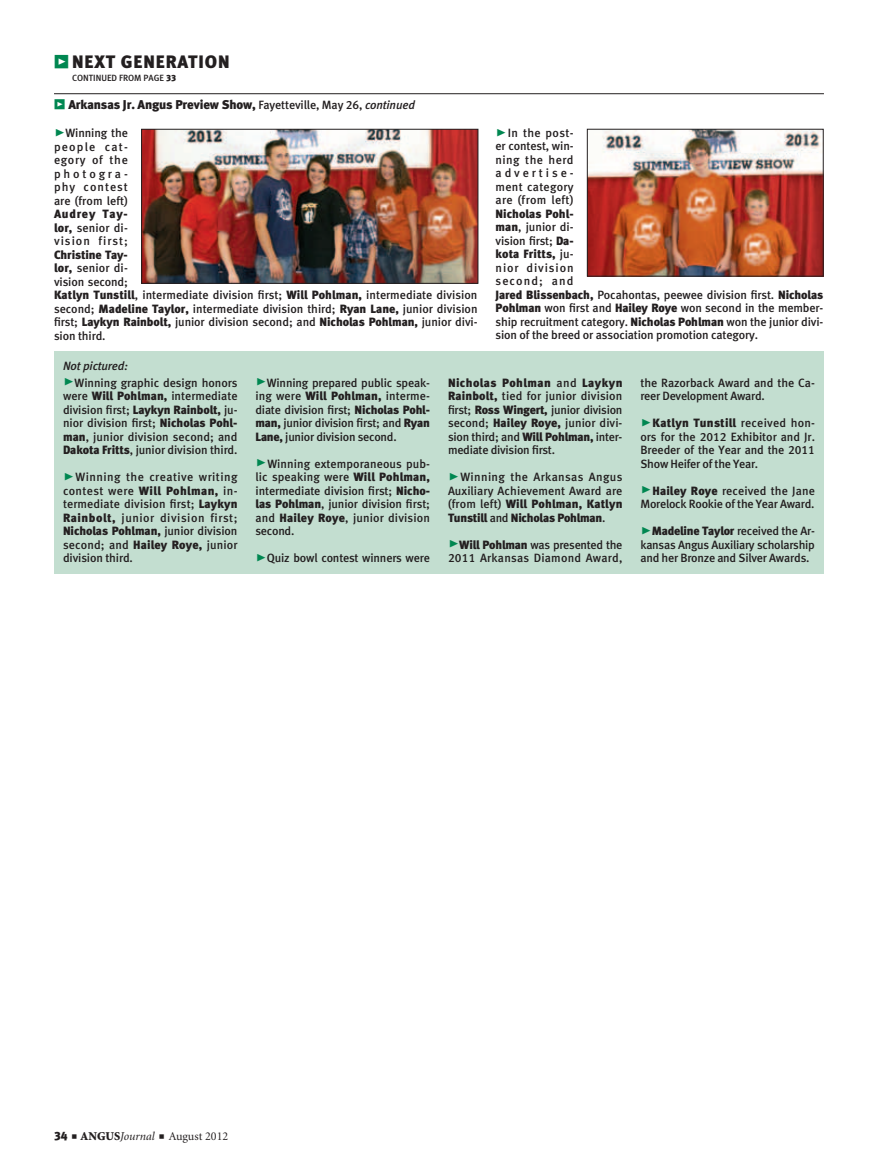
<style>
.page{position:relative;width:878px;height:1168px;background:#fff}
.page>*{position:absolute;margin:0;border:0;box-sizing:border-box;transform-origin:0 0}
.t1{font:18px "Meta Black LF";letter-spacing:.05em;color:#231f20}
.cutlines{font:12.75px "Meta Black LF";letter-spacing:-.01em;color:#231f20}
.cutlines-2{font:12px/13.5px "Meta Medium LF";letter-spacing:-.01em;color:#231f20;text-align:justify}
.cutlines-3{font:12px/13.5px "Meta Medium LF";letter-spacing:.02em;color:#231f20}
.t2{font:12px "Minion";color:#231f20}
.cutlines-4{font:italic 12px "Meta Medium LF";letter-spacing:-.01em;color:#231f20}
.t3{font:9px "Meta Medium LF";color:#231f20}
.s1{font-family:"Meta Black Expert";color:#008751}
.s2{font-family:"Meta Black LF"}
.s3{font-family:"Meta Black Caps Expert";font-size:13.5px;color:#008751}
.s4{font-family:"Meta Medium LF";font-size:12px}
.s5{font-family:"Meta Medium LF";font-style:italic;font-size:12px}
.s6{font-family:"Meta Black Caps Expert";font-size:21px;color:#008751}
.s7{font-weight:900}
.s8{font-style:italic}
</style>
<div class="page">
<img style="left:143px;top:131px;width:333px;height:150px">
<div style="left:141px;top:129px;width:337px;height:154px;border:1px solid #231f20"></div>
<img style="left:589px;top:131px;width:232px;height:143px">
<div style="left:587px;top:129px;width:236px;height:147px;border:1px solid #231f20"></div>
<hr style="left:54px;top:93px;width:770px;height:1px;background:#231f20">
<div style="left:54px;top:352px;width:770px;height:222px;background:#c3ded0"></div>
<p class="t1" style="left:54px;top:51px;width:177px"><span class="s1">z</span> NEXT GENERATION</p>
<p class="t3" style="left:72px;top:73px;width:106px">CONTINUED FROM PAGE <span class="s2">33</span></p>
<p class="cutlines" style="left:54px;top:97px;width:362px"><span class="s3">z</span> Arkansas Jr. Angus Preview Show, <span class="s4">Fayetteville, May 26,</span> <span class="s5">continued</span></p>
<p class="cutlines-2" style="left:54px;top:126px;width:425px;text-align:left"><span class="s6">@</span>Winning the<br>people cat-<br>egory of the<br>photogra-<br>phy contest<br>are (from left)<br><span class="s2">Audrey Tay-<br>lor,</span> senior di-<br>vision first;<br><span class="s2">Christine Tay-<br>lor,</span> senior di-<br>vision second;<br><span class="s2">Katlyn Tunstill</span>, intermediate division first; <span class="s2">Will Pohlman,</span> intermediate division second; <span class="s2">Madeline Taylor,</span> intermediate division third; <span class="s2">Ryan Lane,</span> junior division first; <span class="s2">Laykyn Rainbolt,</span> junior division second; and <span class="s2">Nicholas Pohlman,</span> junior divi&shy;sion third.</p>
<p class="cutlines-2" style="left:495px;top:126px;width:329px;text-align:left"><span class="s6">@</span>In the post-<br>er contest, win-<br>ning the herd<br>advertise-<br>ment category<br>are (from left)<br><span class="s2">Nicholas Pohl-<br>man</span>, junior di-<br>vision first; <span class="s2">Da-<br>kota Fritts,</span> ju-<br>nior division<br>second; and<br><span class="s2">Jared Blissenbach,</span> Pocahontas, peewee division first. <span class="s2">Nicholas<br>Pohlman</span> won first and <span class="s2">Hailey Roye</span> won second in the member&shy;ship recruitment category. <span class="s2">Nicholas Pohlman</span> won the junior divi&shy;sion of the breed or association promotion category.</p>
<p class="cutlines-4" style="left:63px;top:359px;width:66px">Not pictured:</p>
<p class="cutlines-2" style="left:63px;top:376px;width:176px"><span class="s6">@</span>Winning graphic design honors were <span class="s2">Will Pohlman,</span> intermediate division first; <span class="s2">Laykyn Rainbolt,</span> ju&shy;nior division first; <span class="s2">Nicholas Pohl&shy;man</span>, junior division second; and <span class="s2">Dakota Fritts</span>, junior division third.</p>
<p class="cutlines-2" style="left:63px;top:470px;width:176px"><span class="s6">@</span> Winning the creative writing contest were <span class="s2">Will Pohlman,</span> in&shy;termediate division first; <span class="s2">Laykyn Rainbolt,</span> junior division first; <span class="s2">Nicholas Pohlman,</span> junior division second; and <span class="s2">Hailey Roye,</span> junior division third.</p>
<p class="cutlines-2" style="left:255px;top:375px;width:176px"><span class="s6">@</span>Winning prepared public speak&shy;ing were <span class="s2">Will Pohlman,</span> interme&shy;diate division first; <span class="s2">Nicholas Pohl&shy;man,</span> junior division first; and <span class="s2">Ryan Lane,</span> junior division second.</p>
<p class="cutlines-2" style="left:255px;top:456px;width:176px"><span class="s6">@</span>Winning extemporaneous pub&shy;lic speaking were <span class="s2">Will Pohlman, </span>intermediate division first; <span class="s2">Nicho&shy;las Pohlman</span>, junior division first; and <span class="s2">Hailey Roye</span>, junior division second.</p>
<p class="cutlines-2" style="left:255px;top:551px;width:176px"><span class="s6">@</span>Quiz bowl contest winners were</p>
<p class="cutlines-2" style="left:448px;top:376px;width:176px"><span class="s2">Nicholas Pohlman</span> and <span class="s2">Laykyn Rainbolt,</span> tied for junior division first; <span class="s2">Ross Wingert,</span> junior division second; <span class="s2">Hailey Roye,</span> junior divi&shy;sion third; and <span class="s2">Will Pohlman,</span> inter&shy;mediate division first.</p>
<p class="cutlines-2" style="left:448px;top:470px;width:176px"><span class="s6">@</span> Winning the Arkansas Angus Auxiliary Achievement Award are (from left) <span class="s2">Will Pohlman, Katlyn Tunstill</span> and <span class="s2">Nicholas Pohlman</span>.</p>
<p class="cutlines-3" style="left:448px;top:538px;width:176px"><span class="s6">@</span><span class="s2">Will Pohlman</span> was presented the<br>2011 Arkansas Diamond Award,</p>
<p class="cutlines-2" style="left:640px;top:375px;width:176px">the Razorback Award and the Ca&shy;reer Development Award.</p>
<p class="cutlines-2" style="left:640px;top:416px;width:176px"><span class="s6">@</span><span class="s2">Katlyn Tunstill</span> received hon&shy;ors for the 2012 Exhibitor and Jr.<br>Breeder of the Year and the 2011<br>Show Heifer of the Year.</p>
<p class="cutlines-2" style="left:640px;top:483px;width:176px"><span class="s6">@</span><span class="s2">Hailey Roye</span> received the Jane<br>Morelock Rookie of the Year Award.</p>
<p class="cutlines-2" style="left:640px;top:524px;width:176px"><span class="s6">@</span><span class="s2">Madeline Taylor</span> received the Ar&shy;kansas Angus Auxiliary scholarship and her Bronze and Silver Awards.</p>
<p class="t2" style="left:54px;top:1130px;width:176px"><span class="s2">34</span> ■ <span class="s7">ANGUS</span><span class="s8">Journal</span> ■ August 2012</p>
</div>
